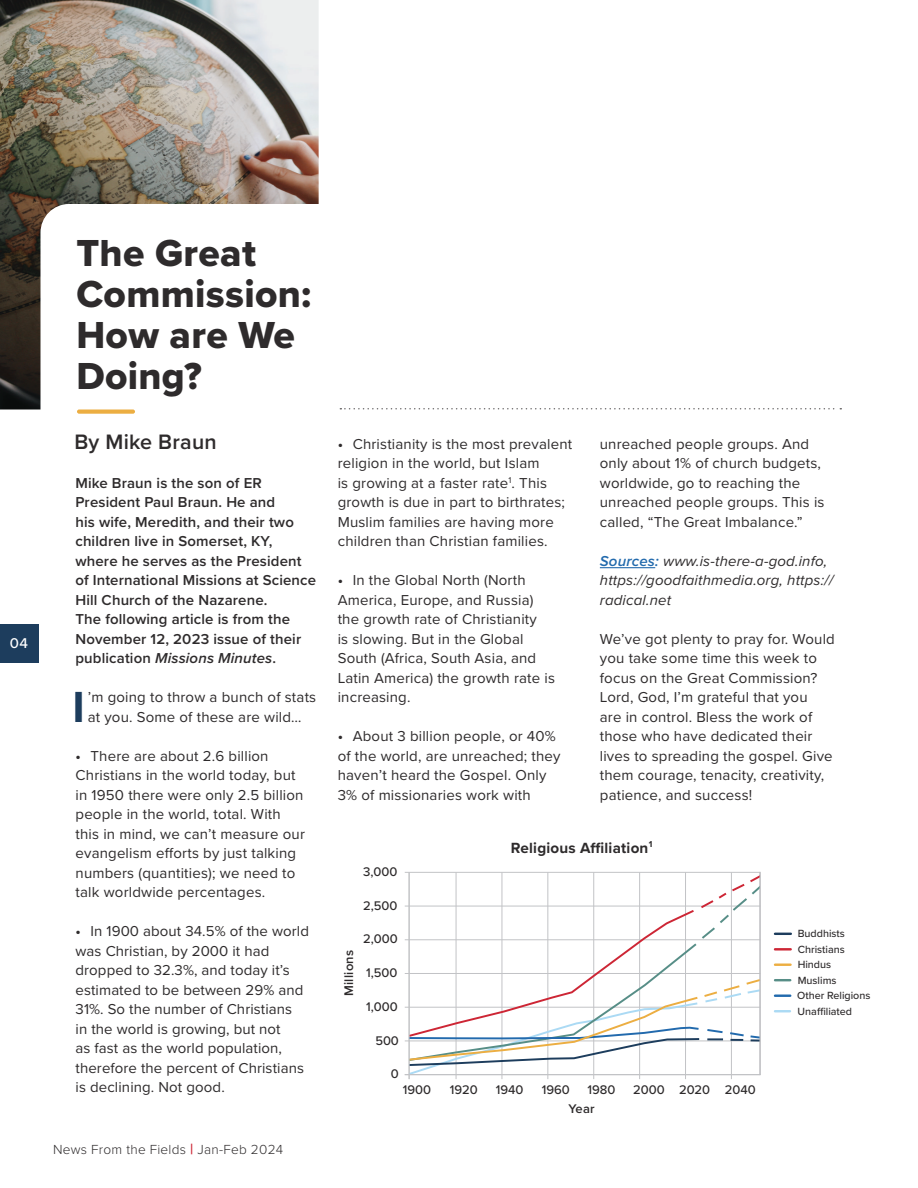
<style>
.page{position:relative;width:918px;height:1188px;background:#fff}
.page>*{position:absolute;margin:0;border:0;box-sizing:border-box;transform-origin:0 0}
.t1{font:700 45.15px "Proxima Nova";color:#1d3d5d}
.t2{font:39px/41.2px "Proxima Nova Extrabld";letter-spacing:.01em;color:#2e2b2c}
.t3{font:600 21.6px "Proxima Nova";letter-spacing:.01em;color:#2e2b2c}
.t4{font:700 15.3px "Proxima Nova";letter-spacing:.015em;color:#2e2b2c}
.t5{font:14.85px/19.5px "Proxima Nova";letter-spacing:.01em;color:#2e2b2c}
.t6{font:600 14.85px/19.5px "Proxima Nova";letter-spacing:.01em;color:#2e2b2c}
.t7{font:italic 14.85px/19.5px "Proxima Nova";letter-spacing:.01em;color:#2e2b2c}
.t8{font:500 14.7px "Proxima Nova";color:#fff}
.t9{font:300 13.65px "Proxima Nova";letter-spacing:.02em;color:#2e2b2c}
.t10{font:500 13.05px "Proxima Nova";color:#2e2b2c}
.t11{font:600 13.05px "Proxima Nova";color:#2e2b2c}
.t12{font:600 12.9px "Proxima Nova";letter-spacing:.025em;color:#2e2b2c}
.t13{font:500 10.8px/15.5px "Proxima Nova";color:#2e2b2c}
.s1{font-style:italic}
.s2{font-weight:600}
.s3{font-weight:600;font-size:15px;color:#cd2635}
.s4{font-weight:600;color:#226aad}
</style>
<div class="page">
<div style="left:0;top:624px;width:39px;height:39px;background:#1d3d5d"></div>
<svg style="left:340px;top:408px;width:501px;height:2px"></svg>
<img style="left:0;top:0;width:319px;height:410px">
<svg style="left:40px;top:204px;width:279px;height:210px"></svg>
<svg style="left:77px;top:410px;width:58px;height:4px"></svg>
<hr style="left:600px;top:567px;width:55px;height:1px;background:#226aad">
<hr style="left:405px;top:872px;width:355px;height:1px;background:#c2c3c6">
<hr style="left:405px;top:906px;width:355px;height:1px;background:#c2c3c6">
<hr style="left:405px;top:939px;width:355px;height:1px;background:#c2c3c6">
<hr style="left:405px;top:973px;width:355px;height:1px;background:#c2c3c6">
<hr style="left:405px;top:1007px;width:355px;height:1px;background:#c2c3c6">
<hr style="left:405px;top:1041px;width:355px;height:1px;background:#c2c3c6">
<hr style="left:456px;top:872px;width:1px;height:207px;background:#c2c3c6">
<hr style="left:502px;top:872px;width:1px;height:207px;background:#c2c3c6">
<hr style="left:547px;top:872px;width:1px;height:207px;background:#c2c3c6">
<hr style="left:593px;top:872px;width:1px;height:207px;background:#c2c3c6">
<hr style="left:639px;top:872px;width:1px;height:207px;background:#c2c3c6">
<hr style="left:685px;top:872px;width:1px;height:207px;background:#c2c3c6">
<hr style="left:731px;top:872px;width:1px;height:207px;background:#c2c3c6">
<svg style="left:407px;top:875px;width:353px;height:201px"></svg>
<hr style="left:409px;top:872px;width:1px;height:207px;background:#c2c3c6">
<hr style="left:405px;top:1074px;width:355px;height:1px;background:#c2c3c6">
<hr style="left:760px;top:872px;width:1px;height:203px;background:#bbbcbf">
<svg style="left:775px;top:933px;width:16px;height:2px"></svg>
<hr style="left:775px;top:948px;width:16px;height:3px;background:#cd2635">
<svg style="left:775px;top:964px;width:16px;height:2px"></svg>
<svg style="left:775px;top:979px;width:15px;height:2px"></svg>
<svg style="left:775px;top:995px;width:15px;height:2px"></svg>
<svg style="left:775px;top:1010px;width:15px;height:2px"></svg>
<p class="t8" style="left:10px;top:632px;width:20px">04</p>
<h2 class="t2" style="left:76px;top:231px;width:237px">The Great<br>Commission:<br>How are We<br>Doing?</h2>
<h3 class="t3" style="left:74px;top:425px;width:144px">By Mike Braun</h3>
<p class="t6" style="left:75px;top:472px;width:242px">Mike Braun is the son of ER<br>President Paul Braun. He and<br>his wife, Meredith, and their two children live in Somerset, KY, where he serves as the President of International Missions at Science<br>Hill Church of the Nazarene.<br>The following article is from the<br>November 12, 2023 issue of their publication <span class="s1">Missions Minutes</span>.</p>
<h1 class="t1" style="left:73px;top:673px;width:14px">I</h1>
<p class="t5" style="left:88px;top:687px;width:230px">’m going to throw a bunch of stats at you. Some of these are wild…</p>
<p class="t5" style="left:76px;top:745px;width:231px"><span class="s2">•</span> There are about 2.6 billion<br>Christians in the world today, but in 1950 there were only 2.5 billion people in the world, total. With this in mind, we can’t measure our evangelism efforts by just talking numbers (quantities); we need to talk worldwide percentages.</p>
<p class="t5" style="left:76px;top:921px;width:235px"><span class="s2">•</span> In 1900 about 34.5% of the world was Christian, by 2000 it had dropped to 32.3%, and today it’s estimated to be between 29% and<br>31%. So the number of Christians<br>in the world is growing, but not<br>as fast as the world population, therefore the percent of Christians is declining. Not good.</p>
<p class="t9" style="left:53px;top:1140px;width:232px">News From the Fields <span class="s3">|</span> Jan-Feb 2024</p>
<p class="t5" style="left:338px;top:433px;width:236px"><span class="s2">•</span> Christianity is the most prevalent religion in the world, but Islam<br>is growing at a faster rate<sup>1</sup>. This growth is due in part to birthrates; Muslim families are having more children than Christian families.</p>
<p class="t5" style="left:338px;top:570px;width:219px"><span class="s2">•</span> In the Global North (North<br>America, Europe, and Russia) the growth rate of Christianity<br>is slowing. But in the Global<br>South (Africa, South Asia, and<br>Latin America) the growth rate is increasing.</p>
<p class="t5" style="left:338px;top:726px;width:224px"><span class="s2">•</span> About 3 billion people, or 40% of the world, are unreached; they haven’t heard the Gospel. Only<br>3% of missionaries work with</p>
<p class="t5" style="left:600px;top:433px;width:226px">unreached people groups. And only about 1% of church budgets, worldwide, go to reaching the unreached people groups. This is called, “The Great Imbalance.”</p>
<p class="t7" style="left:600px;top:550px;width:235px"><span class="s4">Sources:</span> www.is-there-a-god.info, https://goodfaithmedia.org, https:// radical.net</p>
<p class="t5" style="left:600px;top:628px;width:236px">We’ve got plenty to pray for. Would you take some time this week to focus on the Great Commission?<br>Lord, God, I’m grateful that you<br>are in control. Bless the work of those who have dedicated their lives to spreading the gospel. Give them courage, tenacity, creativity, patience, and success!</p>
<p class="t12" style="left:339px;top:996px;width:48px;rotate:-90deg">Millions</p>
<p class="t10" style="left:363px;top:862px;width:36px">3,000</p>
<p class="t10" style="left:363px;top:896px;width:36px">2,500</p>
<p class="t10" style="left:363px;top:929px;width:36px">2,000</p>
<p class="t10" style="left:366px;top:963px;width:33px">1,500</p>
<p class="t10" style="left:366px;top:997px;width:33px">1,000</p>
<p class="t10" style="left:375px;top:1030px;width:25px">500</p>
<p class="t10" style="left:391px;top:1064px;width:9px">0</p>
<p class="t4" style="left:511px;top:836px;width:143px">Religious Affiliation<sup>1</sup></p>
<p class="t10" style="left:403px;top:1080px;width:30px">1900</p>
<p class="t10" style="left:450px;top:1080px;width:29px">1920</p>
<p class="t10" style="left:496px;top:1080px;width:29px">1940</p>
<p class="t10" style="left:542px;top:1080px;width:30px">1960</p>
<p class="t10" style="left:588px;top:1080px;width:29px">1980</p>
<p class="t10" style="left:633px;top:1080px;width:124px">2000 2020 2040</p>
<p class="t11" style="left:569px;top:1099px;width:28px">Year</p>
<p class="t13" style="left:797px;top:926px;width:75px">Buddhists<br>Christians<br>Hindus<br>Muslims<br>Other Religions<br>Unaffiliated</p>
</div>
